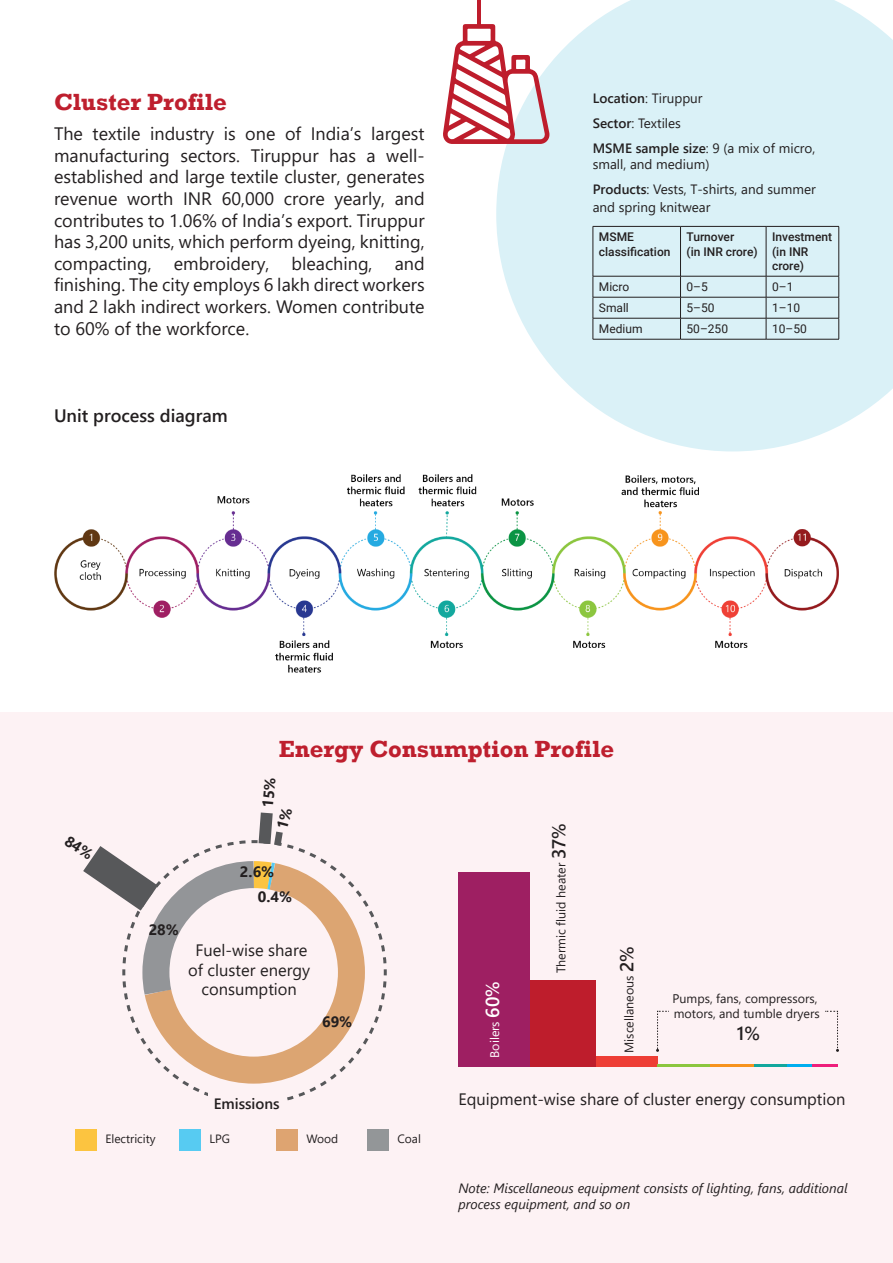
<style>
.page{position:relative;width:893px;height:1263px;background:#fff}
.page>*{position:absolute;margin:0;border:0;box-sizing:border-box;transform-origin:0 0}
.t1{font:700 24px "Rockwell";color:#be1f2e}
.t2{font:600 18.75px "Segoe UI";color:#231f20}
.t3{font:18px/21.6px "Segoe UI";color:#231f20;text-align:justify}
.t4{font:600 18px "Segoe UI";color:#231f20}
.t5{font:16.5px/19.8px "Segoe UI";color:#231f20;text-align:center}
.t6{font:700 15px "Segoe UI";color:#231f20}
.t7{font:600 15px "Segoe UI";color:#231f20}
.t8{font:13.5px/16.2px "Segoe UI";color:#231f20}
.t9{font:italic 13.5px/16.2px "Segoe UI";color:#231f20}
.t10{font:12.45px/15px "Segoe UI";color:#231f20}
.t11{font:12.45px "Segoe UI";color:#fff}
.t12{font:500 12px/14.4px "Roboto";color:#231f20}
.t13{font:12px "Roboto";color:#231f20}
.t14{font:12px "Segoe UI";color:#231f20}
.s1{font-weight:600}
.s2{font-weight:600;font-size:18.75px}
</style>
<div class="page">
<div style="left:0;top:712px;width:893px;height:551px;background:#fdf2f4"></div>
<svg style="left:496px;top:0;width:397px;height:451px;background:#ddf2f7"></svg>
<hr style="left:593px;top:226px;width:87px;height:1px;background:#231f20">
<hr style="left:593px;top:227px;width:1px;height:49px;background:#231f20">
<hr style="left:680px;top:226px;width:86px;height:1px;background:#231f20">
<hr style="left:680px;top:227px;width:1px;height:49px;background:#231f20">
<hr style="left:766px;top:226px;width:73px;height:1px;background:#231f20">
<hr style="left:766px;top:227px;width:1px;height:49px;background:#231f20">
<hr style="left:838px;top:227px;width:1px;height:49px;background:#231f20">
<hr style="left:593px;top:276px;width:87px;height:1px;background:#231f20">
<hr style="left:680px;top:276px;width:86px;height:1px;background:#231f20">
<hr style="left:766px;top:276px;width:73px;height:1px;background:#231f20">
<hr style="left:593px;top:297px;width:87px;height:1px;background:#231f20">
<hr style="left:680px;top:297px;width:86px;height:1px;background:#231f20">
<hr style="left:766px;top:297px;width:73px;height:1px;background:#231f20">
<hr style="left:593px;top:318px;width:87px;height:1px;background:#231f20">
<svg style="left:593px;top:276px;width:1px;height:63px"></svg>
<hr style="left:680px;top:318px;width:86px;height:1px;background:#231f20">
<svg style="left:680px;top:276px;width:1px;height:63px"></svg>
<hr style="left:766px;top:318px;width:73px;height:1px;background:#231f20">
<svg style="left:766px;top:276px;width:1px;height:63px"></svg>
<svg style="left:838px;top:276px;width:1px;height:63px"></svg>
<hr style="left:593px;top:339px;width:87px;height:1px;background:#231f20">
<hr style="left:680px;top:339px;width:86px;height:1px;background:#231f20">
<hr style="left:766px;top:339px;width:73px;height:1px;background:#231f20">
<img style="left:54px;top:474px;width:785px;height:199px">
<svg style="left:443px;top:24px;width:107px;height:120px"></svg>
<hr style="left:477px;top:0;width:4px;height:25px;background:#be1d2c">
<div style="left:276px;top:1129px;width:22px;height:21px;background:#dea471"></div>
<div style="left:368px;top:1129px;width:21px;height:21px;background:#939698"></div>
<div style="left:180px;top:1129px;width:21px;height:21px;background:#57cbf2"></div>
<div style="left:75px;top:1129px;width:22px;height:21px;background:#fcc440"></div>
<div style="left:458px;top:872px;width:72px;height:195px;background:#9e1f62"></div>
<div style="left:530px;top:981px;width:66px;height:86px;background:#be1d2c"></div>
<div style="left:596px;top:1057px;width:61px;height:10px;background:#ee3e35"></div>
<hr style="left:657px;top:1064px;width:53px;height:3px;background:#8bc63e">
<hr style="left:710px;top:1064px;width:44px;height:3px;background:#f7931d">
<hr style="left:754px;top:1064px;width:33px;height:3px;background:#12a79d">
<hr style="left:787px;top:1064px;width:26px;height:3px;background:#00aeef">
<hr style="left:812px;top:1064px;width:25px;height:3px;background:#ee1e7b">
<svg style="left:656px;top:1010px;width:13px;height:42px"></svg>
<svg style="left:825px;top:1010px;width:14px;height:42px"></svg>
<svg style="left:83px;top:812px;width:304px;height:289px"></svg>
<p class="t1" style="left:54px;top:88px;width:174px">Cluster Profile</p>
<p class="t3" style="left:54px;top:121px;width:372px">The textile industry is one of India’s largest manufacturing sectors. Tiruppur has a well&shy;established and large textile cluster, generates revenue worth INR 60,000 crore yearly, and contributes to 1.06% of India’s export. Tiruppur has 3,200 units, which perform dyeing, knitting, compacting, embroidery, bleaching, and finishing. The city employs 6 lakh direct workers and 2 lakh indirect workers. Women contribute to 60% of the workforce.</p>
<p class="t4" style="left:54px;top:398px;width:175px">Unit process diagram</p>
<p class="t8" style="left:593px;top:89px;width:111px"><span class="s1">Location</span>: Tiruppur</p>
<p class="t8" style="left:593px;top:114px;width:90px"><span class="s1">Sector</span>: Textiles</p>
<p class="t8" style="left:593px;top:139px;width:224px"><span class="s1">MSME sample size</span>: 9 (a mix of micro, small, and medium)</p>
<p class="t8" style="left:593px;top:179px;width:225px;line-height:18px"><span class="s1">Products</span>: Vests, T-shirts, and summer and spring knitwear</p>
<p class="t12" style="left:599px;top:229px;width:73px">MSME classification</p>
<p class="t12" style="left:686px;top:229px;width:49px">Turnover</p>
<p class="t12" style="left:772px;top:229px;width:62px">Investment (in INR crore)</p>
<p class="t12" style="left:686px;top:244px;width:73px">(in INR crore)</p>
<p class="t13" style="left:599px;top:279px;width:32px">Micro</p>
<p class="t13" style="left:686px;top:279px;width:23px">0–5</p>
<p class="t13" style="left:772px;top:279px;width:23px">0–1</p>
<p class="t13" style="left:599px;top:300px;width:31px">Small</p>
<p class="t13" style="left:686px;top:300px;width:30px">5–50</p>
<p class="t13" style="left:772px;top:300px;width:30px">1–10</p>
<p class="t13" style="left:599px;top:321px;width:45px">Medium</p>
<p class="t13" style="left:686px;top:321px;width:43px">50–250</p>
<p class="t13" style="left:772px;top:321px;width:36px">10–50</p>
<p class="t1" style="left:279px;top:735px;width:337px">Energy Consumption Profile</p>
<p class="t6" style="left:149px;top:915px;width:32px">28%</p>
<p class="t6" style="left:240px;top:857px;width:36px">2.6%</p>
<p class="t6" style="left:258px;top:883px;width:36px">0.4%</p>
<p class="t5" style="left:188px;top:939px;width:123px">Fuel-wise share of cluster energy consumption</p>
<p class="t6" style="left:322px;top:1008px;width:32px">69%</p>
<p class="t7" style="left:214px;top:1090px;width:67px">Emissions</p>
<p class="t11" style="left:483px;top:1058px;width:78px;rotate:-90deg">Boilers <span class="s2">60%</span></p>
<p class="t10" style="left:552px;top:973px;width:152px;rotate:-90deg">Thermic fluid heater <span class="s2">37%</span></p>
<p class="t10" style="left:620px;top:1053px;width:109px;rotate:-90deg">Miscellaneous <span class="s2">2%</span></p>
<p class="t10" style="left:673px;top:989px;width:149px">Pumps, fans, compressors, motors, and tumble dryers</p>
<p class="t2" style="left:737px;top:1016px;width:25px">1%</p>
<p class="t5" style="left:458px;top:1087px;width:388px">Equipment-wise share of cluster energy consumption</p>
<p class="t14" style="left:105px;top:1127px;width:52px">Electricity</p>
<p class="t14" style="left:210px;top:1127px;width:22px">LPG</p>
<p class="t14" style="left:306px;top:1127px;width:33px">Wood</p>
<p class="t14" style="left:397px;top:1127px;width:25px">Coal</p>
<p class="t9" style="left:458px;top:1178px;width:391px">Note: Miscellaneous equipment consists of lighting, fans, additional process equipment, and so on</p>
</div>
